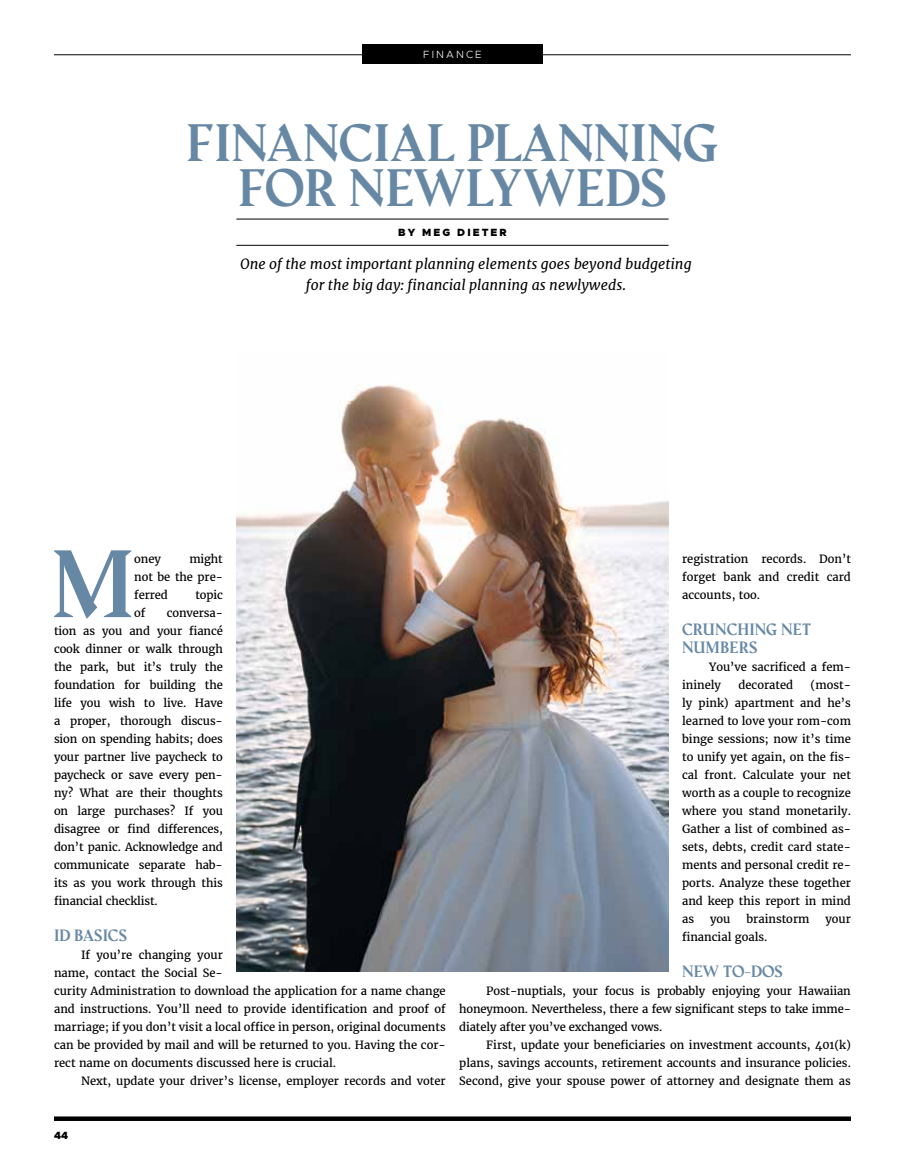
<style>
.page{position:relative;width:905px;height:1175px;background:#fff}
.page>*{position:absolute;margin:0;border:0;box-sizing:border-box;transform-origin:0 0}
.t1{font:700 87.75px "Amagro";color:#6788a5}
.t2{font:700 48px/45px "Amagro";letter-spacing:-.01em;color:#6788a5;text-align:center}
.t3{font:700 15px/18px "Amagro";color:#6788a5}
.t4{font:italic 14.25px/21px "Merriweather";color:#000;text-align:center}
.t5{font:11.25px/18px "Merriweather";color:#000;text-align:justify}
.t6{font:900 10.5px "Metropolis";letter-spacing:.2em;color:#000}
.t7{font:300 10.5px "Metropolis";letter-spacing:.2em;color:#fff}
</style>
<div class="page">
<hr style="left:236px;top:219px;width:432px;height:1px;background:#000">
<hr style="left:236px;top:245px;width:432px;height:1px;background:#000">
<svg style="left:54px;top:1116px;width:796px;height:4px;background:#1e1e1e"></svg>
<hr style="left:54px;top:54px;width:796px;height:1px;background:#000">
<div style="left:362px;top:44px;width:180px;height:20px;background:#000"></div>
<img style="left:236px;top:384px;width:432px;height:587px">
<p class="t7" style="left:423px;top:48px;width:60px">FINANCE</p>
<h2 class="t2" style="left:186px;top:121px;width:534px">FINANCIAL PLANNING<br>FOR NEWLYWEDS</h2>
<p class="t6" style="left:398px;top:225px;width:110px">BY MEG DIETER</p>
<p class="t4" style="left:240px;top:254px;width:453px">One of the most important planning elements goes beyond budgeting for the big day: financial planning as newlyweds.</p>
<h1 class="t1" style="left:50px;top:529px;width:87px">M</h1>
<p class="t5" style="left:134px;top:550px;width:28px">oney</p>
<p class="t5" style="left:134px;top:550px;width:90px;text-indent:55px">might not be the pre&shy;ferred</p>
<p class="t5" style="left:195px;top:586px;width:29px">topic</p>
<p class="t5" style="left:134px;top:604px;width:13px">of</p>
<p class="t5" style="left:54px;top:604px;width:170px;text-indent:113px">conversa&shy;tion as you and your fiancé cook dinner or walk through the park, but it’s truly the foundation for building the life you wish to live. Have a proper, thorough discus&shy;sion on spending habits; does your partner live paycheck to paycheck or save every pen&shy;ny? What are their thoughts on large purchases? If you disagree or find differences, don’t panic. Acknowledge and communicate separate hab&shy;its as you work through this financial checklist.</p>
<h3 class="t3" style="left:54px;top:927px;width:75px">ID BASICS</h3>
<p class="t5" style="left:54px;top:946px;width:393px;text-align:left;text-indent:27px">If you’re changing your<br>name, contact the Social Se-<br>curity Administration to download the application for a name change and instructions. You’ll need to provide identification and proof of marriage; if you don’t visit a local office in person, original documents can be provided by mail and will be returned to you. Having the cor&shy;rect name on documents discussed here is crucial.</p>
<p class="t5" style="left:81px;top:1072px;width:366px">Next, update your driver’s license, employer records and voter</p>
<p class="t5" style="left:682px;top:550px;width:170px">registration records. Don’t forget bank and credit card accounts, too.</p>
<h3 class="t3" style="left:682px;top:621px;width:131px">CRUNCHING NET<br>NUMBERS</h3>
<p class="t5" style="left:682px;top:658px;width:170px;text-indent:27px">You’ve sacrificed a fem&shy;ininely</p>
<p class="t5" style="left:682px;top:676px;width:170px;text-indent:128px">(most&shy;ly pink) apartment and he’s learned to love your rom-com binge sessions; now it’s time to unify yet again, on the fis&shy;cal front. Calculate your net worth as a couple to recognize where you stand monetarily.<br>Gather a list of combined as&shy;sets, debts, credit card state&shy;ments and personal credit re&shy;ports. Analyze these together and keep this report in mind as</p>
<p class="t5" style="left:738px;top:676px;width:56px">decorated</p>
<p class="t5" style="left:710px;top:910px;width:22px">you</p>
<p class="t5" style="left:746px;top:910px;width:65px">brainstorm</p>
<p class="t5" style="left:825px;top:910px;width:27px">your</p>
<p class="t5" style="left:682px;top:928px;width:87px">financial goals.</p>
<h3 class="t3" style="left:682px;top:963px;width:102px">NEW TO-DOS</h3>
<p class="t5" style="left:459px;top:982px;width:393px;text-indent:27px">Post-nuptials, your focus is probably enjoying your Hawaiian honeymoon. Nevertheless, there a few significant steps to take imme&shy;diately after you’ve exchanged vows.</p>
<p class="t5" style="left:459px;top:1036px;width:393px;text-indent:27px">First, update your beneficiaries on investment accounts, 401(k) plans, savings accounts, retirement accounts and insurance policies.<br>Second, give your spouse power of attorney and designate them as</p>
<p class="t6" style="left:54px;top:1128px;width:15px">44</p>
</div>
